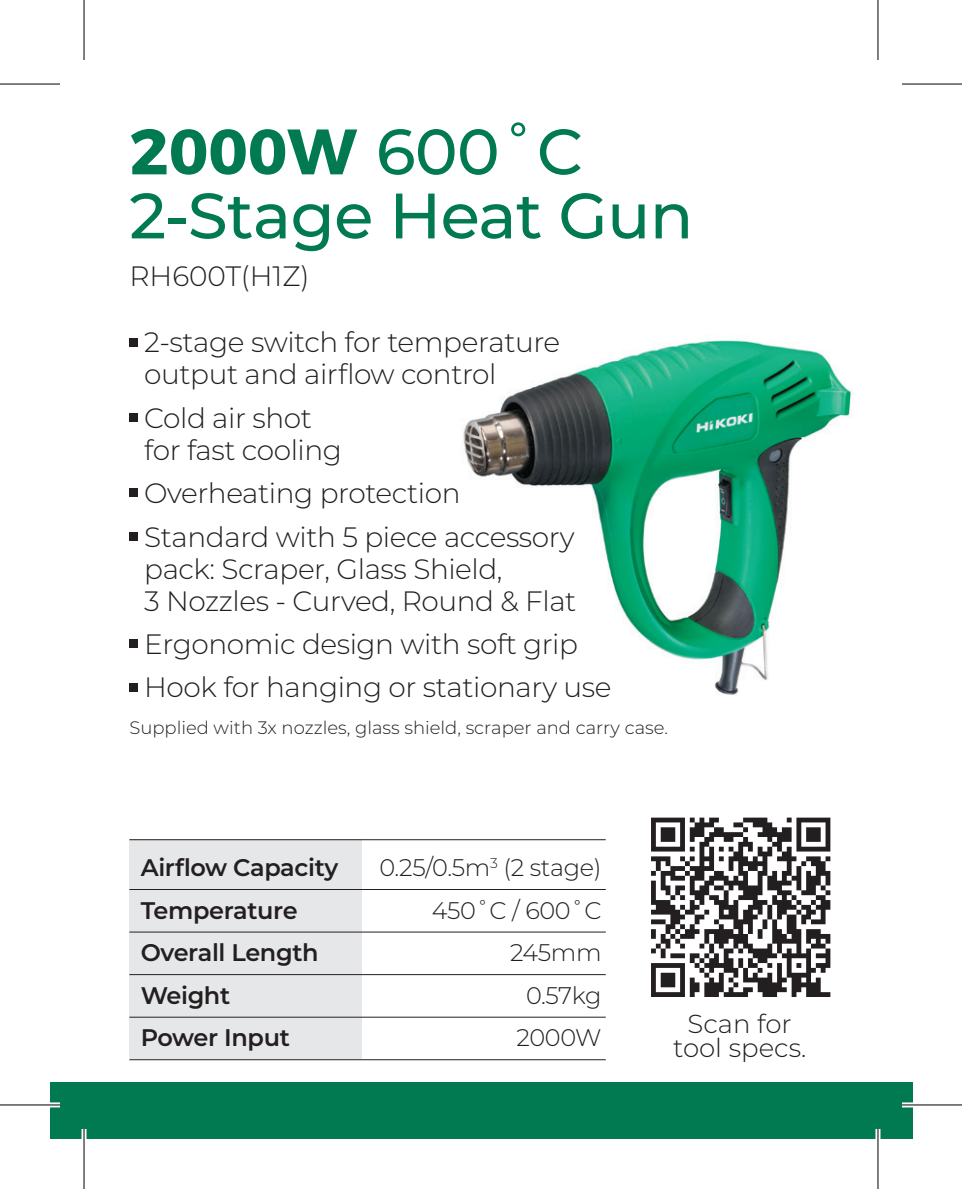
<style>
.page{position:relative;width:962px;height:1189px;background:#fff}
.page>*{position:absolute;margin:0;border:0;box-sizing:border-box;transform-origin:0 0}
.t1{font:500 64px/64px "Montserrat";letter-spacing:-.01em;color:#017951}
.t2{font:300 28px/32px "Montserrat";letter-spacing:-.015em;color:#231f20}
.t3{font:300 26px/24px "Montserrat";color:#231f20;text-align:center}
.t4{font:600 24px "Montserrat";letter-spacing:-.015em;color:#231f20}
.t5{font:300 24px "Montserrat";letter-spacing:-.015em;color:#231f20}
.t6{font:300 18px "Montserrat";color:#231f20}
.s1{font-weight:700}
</style>
<div class="page">
<div style="left:50px;top:1082px;width:862px;height:56px;background:#017951"></div>
<img style="left:463px;top:340px;width:391px;height:355px">
<div style="left:129px;top:839px;width:233px;height:220px;background:#e6e7e9"></div>
<div style="left:129px;top:338px;width:9px;height:8px;background:#231f20"></div>
<div style="left:129px;top:413px;width:9px;height:9px;background:#231f20"></div>
<div style="left:129px;top:488px;width:9px;height:9px;background:#231f20"></div>
<div style="left:129px;top:532px;width:9px;height:8px;background:#231f20"></div>
<div style="left:129px;top:639px;width:9px;height:9px;background:#231f20"></div>
<div style="left:129px;top:683px;width:9px;height:8px;background:#231f20"></div>
<hr style="left:129px;top:839px;width:477px;height:1px;background:#231f20">
<hr style="left:129px;top:888px;width:477px;height:2px;background:#231f20">
<hr style="left:129px;top:931px;width:477px;height:1px;background:#231f20">
<hr style="left:129px;top:974px;width:477px;height:1px;background:#231f20">
<hr style="left:129px;top:1016px;width:477px;height:1px;background:#231f20">
<hr style="left:129px;top:1059px;width:477px;height:1px;background:#231f20">
<svg style="left:651px;top:817px;width:179px;height:180px"></svg>
<svg style="left:0;top:1102px;width:60px;height:5px"></svg>
<svg style="left:902px;top:1102px;width:60px;height:5px"></svg>
<hr style="left:82px;top:1128px;width:4px;height:60px;background:#fff">
<svg style="left:878px;top:0;width:1px;height:60px"></svg>
<svg style="left:875px;top:1129px;width:5px;height:59px"></svg>
<hr style="left:0;top:83px;width:60px;height:2px;background:#000">
<hr style="left:902px;top:83px;width:60px;height:2px;background:#000">
<hr style="left:0;top:1104px;width:60px;height:1px;background:#000">
<hr style="left:902px;top:1104px;width:60px;height:1px;background:#000">
<hr style="left:83px;top:0;width:2px;height:60px;background:#000">
<hr style="left:83px;top:1128px;width:2px;height:60px;background:#000">
<hr style="left:877px;top:0;width:1px;height:60px;background:#000">
<hr style="left:877px;top:1128px;width:1px;height:60px;background:#000">
<h1 class="t1" style="left:129px;top:117px;width:565px"><span class="s1">2000W</span> 600˚C<br>2-Stage Heat Gun</h1>
<p class="t2" style="left:129px;top:259px;width:182px">RH600T(H1Z)</p>
<p class="t2" style="left:144px;top:325px;width:417px">2-stage switch for temperature output and airflow control</p>
<p class="t2" style="left:144px;top:401px;width:199px">Cold air shot for fast cooling</p>
<p class="t2" style="left:144px;top:471px;width:432px;line-height:43.2px">Overheating protection<br>Standard with 5 piece accessory</p>
<p class="t2" style="left:144px;top:552px;width:434px">pack: Scraper, Glass Shield,<br>3 Nozzles - Curved, Round &amp; Flat</p>
<p class="t2" style="left:144px;top:621px;width:469px;line-height:43.2px">Ergonomic design with soft grip<br>Hook for hanging or stationary use</p>
<p class="t6" style="left:129px;top:715px;width:540px">Supplied with 3x nozzles, glass shield, scraper and carry case.</p>
<p class="t4" style="left:141px;top:850px;width:199px">Airflow Capacity</p>
<p class="t5" style="left:379px;top:851px;width:224px">0.25/0.5m<sup>3</sup> (2 stage)</p>
<p class="t4" style="left:141px;top:893px;width:158px">Temperature</p>
<p class="t5" style="left:432px;top:894px;width:171px">450˚C / 600˚C</p>
<p class="t4" style="left:141px;top:935px;width:179px">Overall Length</p>
<p class="t5" style="left:510px;top:936px;width:93px">245mm</p>
<p class="t4" style="left:141px;top:978px;width:91px">Weight</p>
<p class="t5" style="left:526px;top:979px;width:77px">0.57kg</p>
<p class="t4" style="left:141px;top:1020px;width:151px">Power Input</p>
<p class="t5" style="left:516px;top:1021px;width:87px">2000W</p>
<p class="t3" style="left:673px;top:1010px;width:135px">Scan for tool specs.</p>
</div>
